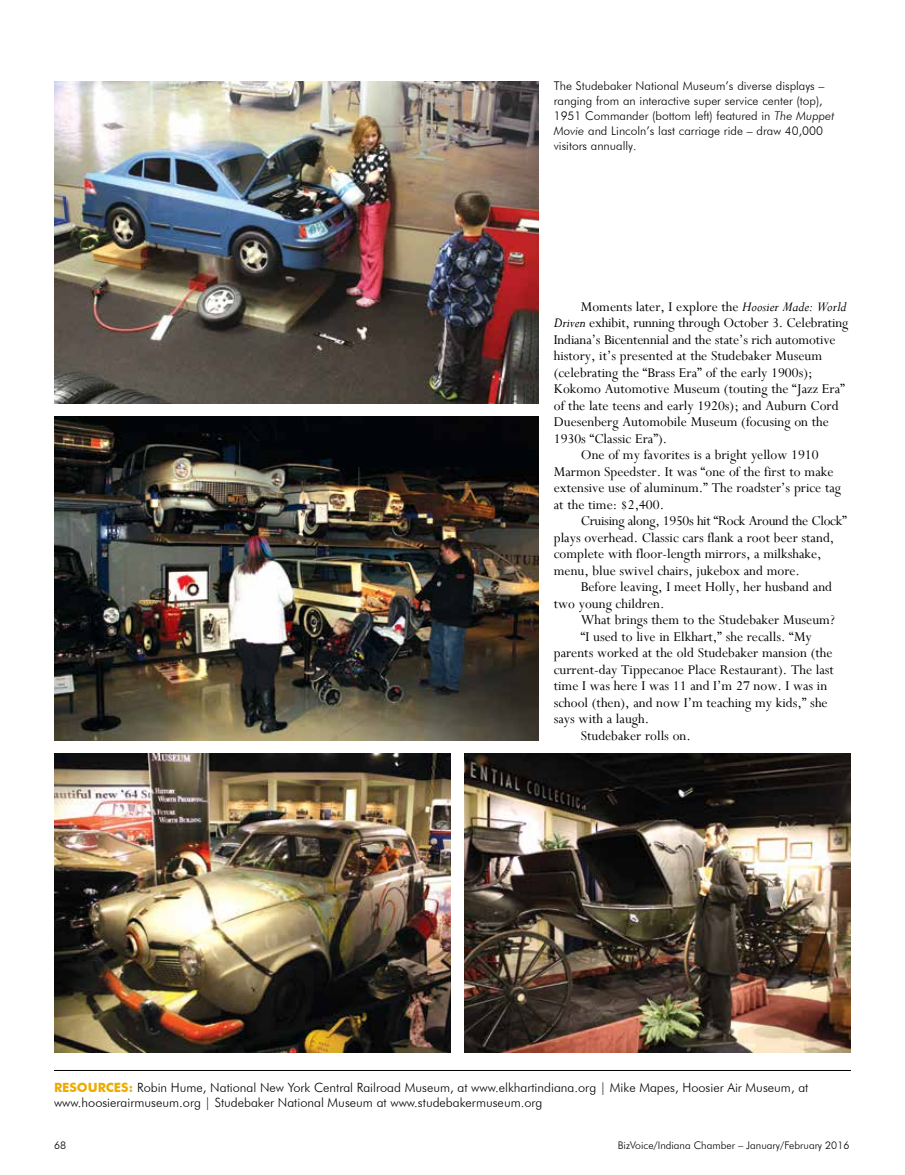
<style>
.page{position:relative;width:905px;height:1175px;background:#fff}
.page>*{position:absolute;margin:0;border:0;box-sizing:border-box;transform-origin:0 0}
.t1{font:15px "Perpetua";color:#000}
.t2{font:15px "Perpetua";letter-spacing:-.02em;color:#000}
.t3{font:300 12.75px/15px "Futura BT";color:#000}
.t4{font:300 12px/15px "Futura BT";color:#000}
.t5{font:300 10.5px "Futura BT";color:#000}
.s1{font-style:italic}
.s2{font-weight:700;color:#edaa00}
</style>
<div class="page">
<hr style="left:54px;top:1070px;width:796px;height:1px;background:#000">
<img style="left:54px;top:417px;width:484px;height:323px">
<img style="left:54px;top:81px;width:484px;height:322px">
<img style="left:464px;top:754px;width:386px;height:298px">
<img style="left:54px;top:754px;width:397px;height:298px">
<p class="t4" style="left:554px;top:79px;width:282px">The Studebaker National Museum’s diverse displays – ranging from an interactive super service center (top), 1951 Commander (bottom left) featured in <span class="s1">The Muppet Movie</span> and Lincoln’s last carriage ride – draw 40,000 visitors annually.</p>
<p class="t1" style="left:580px;top:297px;width:267px">Moments later, I explore the <span class="s1">Hoosier Made: World</span></p>
<p class="t1" style="left:554px;top:313px;width:296px"><span class="s1">Driven</span> exhibit, running through October 3. Celebrating</p>
<p class="t1" style="left:554px;top:330px;width:283px">Indiana’s Bicentennial and the state’s rich automotive</p>
<p class="t1" style="left:554px;top:346px;width:270px">history, it’s presented at the Studebaker Museum</p>
<p class="t1" style="left:554px;top:363px;width:260px">(celebrating the “Brass Era” of the early 1900s);</p>
<p class="t1" style="left:554px;top:379px;width:292px">Kokomo Automotive Museum (touting the “Jazz Era”</p>
<p class="t1" style="left:554px;top:396px;width:286px">of the late teens and early 1920s); and Auburn Cord</p>
<p class="t1" style="left:554px;top:412px;width:276px">Duesenberg Automobile Museum (focusing on the</p>
<p class="t1" style="left:554px;top:429px;width:115px">1930s “Classic Era”).</p>
<p class="t1" style="left:580px;top:445px;width:239px">One of my favorites is a bright yellow 1910</p>
<p class="t1" style="left:554px;top:462px;width:281px">Marmon Speedster. It was “one of the first to make</p>
<p class="t1" style="left:554px;top:478px;width:289px">extensive use of aluminum.” The roadster’s price tag</p>
<p class="t1" style="left:554px;top:495px;width:112px">at the time: $2,400.</p>
<p class="t2" style="left:580px;top:511px;width:267px">Cruising along, 1950s hit “Rock Around the Clock”</p>
<p class="t1" style="left:554px;top:528px;width:282px">plays overhead. Classic cars flank a root beer stand,</p>
<p class="t1" style="left:554px;top:544px;width:269px">complete with floor-length mirrors, a milkshake,</p>
<p class="t1" style="left:554px;top:561px;width:248px">menu, blue swivel chairs, jukebox and more.</p>
<p class="t1" style="left:580px;top:577px;width:253px">Before leaving, I meet Holly, her husband and</p>
<p class="t1" style="left:554px;top:594px;width:112px">two young children.</p>
<p class="t1" style="left:580px;top:610px;width:255px">What brings them to the Studebaker Museum?</p>
<p class="t1" style="left:580px;top:627px;width:232px">“I used to live in Elkhart,” she recalls. “My</p>
<p class="t1" style="left:554px;top:643px;width:280px">parents worked at the old Studebaker mansion (the</p>
<p class="t1" style="left:554px;top:660px;width:282px">current-day Tippecanoe Place Restaurant). The last</p>
<p class="t1" style="left:554px;top:676px;width:275px">time I was here I was 11 and I’m 27 now. I was in</p>
<p class="t1" style="left:554px;top:693px;width:275px">school (then), and now I’m teaching my kids,” she</p>
<p class="t1" style="left:554px;top:709px;width:97px">says with a laugh.</p>
<p class="t1" style="left:580px;top:726px;width:111px">Studebaker rolls on.</p>
<p class="t3" style="left:54px;top:1080px;width:756px"><span class="s2">RESOURCES:</span> Robin Hume, National New York Central Railroad Museum, at www.elkhartindiana.org | Mike Mapes, Hoosier Air Museum, at www.hoosierairmuseum.org | Studebaker National Museum at www.studebakermuseum.org</p>
<p class="t5" style="left:54px;top:1139px;width:14px">68</p>
<p class="t5" style="left:618px;top:1139px;width:233px">BizVoice/Indiana Chamber – January/February 2016</p>
</div>
